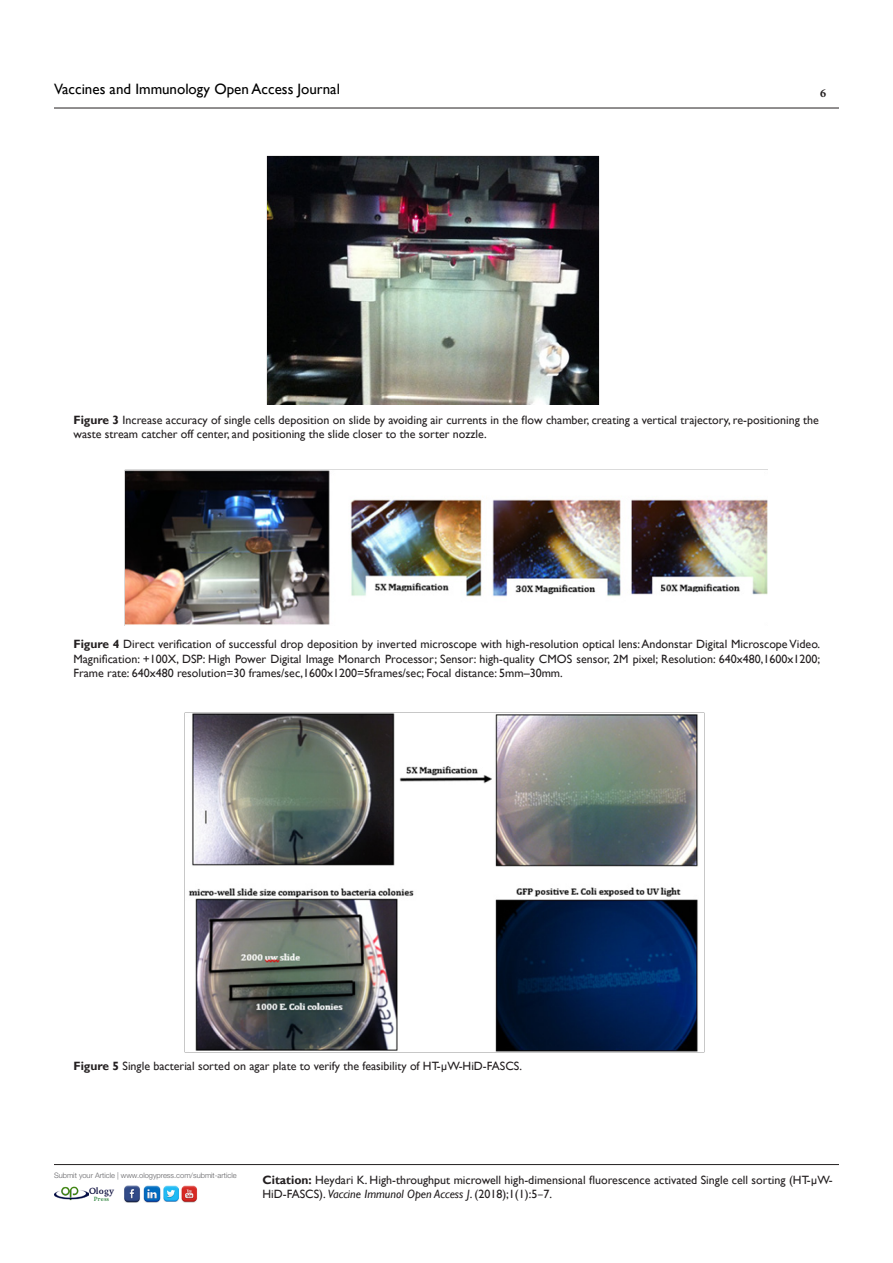
<style>
.page{position:relative;width:893px;height:1263px;background:#fff}
.page>*{position:absolute;margin:0;border:0;box-sizing:border-box;transform-origin:0 0}
.t1{font:15px "Gill Sans";color:#000}
.t2{font:12px/14.4px "Gill Sans";color:#231f20}
.t3{font:700 12px "Minion Pro";color:#231f20}
.t4{font:700 9px "Kelvinch";color:#101141}
.t5{font:300 7.5px "Helvetica Neue LT Std";color:#636366}
.t6{font:700 6px "Kelvinch";color:#31853f}
.s1{font-weight:700}
.s2{font-style:italic}
.s3{font-family:"Cambria"}
</style>
<div class="page">
<hr style="left:54px;top:108px;width:785px;height:1px;background:#231f20">
<hr style="left:54px;top:1164px;width:785px;height:1px;background:#231f20">
<img style="left:54px;top:1186px;width:35px;height:15px">
<img style="left:124px;top:1186px;width:16px;height:16px">
<img style="left:144px;top:1186px;width:16px;height:16px">
<img style="left:164px;top:1186px;width:34px;height:16px">
<img style="left:267px;top:155px;width:332px;height:250px">
<img style="left:125px;top:470px;width:643px;height:155px">
<img style="left:184px;top:712px;width:520px;height:340px">
<p class="t1" style="left:54px;top:80px;width:287px">Vaccines and Immunology Open Access Journal</p>
<p class="t3" style="left:820px;top:85px;width:7px">6</p>
<p class="t2" style="left:73px;top:412px;width:747px"><span class="s1">Figure 3</span> Increase accuracy of single cells deposition on slide by avoiding air currents in the flow chamber, creating a vertical trajectory, re-positioning the waste stream catcher off center, and positioning the slide closer to the sorter nozzle.</p>
<p class="t2" style="left:73px;top:637px;width:748px;text-align:justify"><span class="s1">Figure 4</span> Direct verification of successful drop deposition by inverted microscope with high-resolution optical lens: Andonstar Digital Microscope Video.<br>Magnification: +100X, DSP: High Power Digital Image Monarch Processor; Sensor: high-quality CMOS sensor, 2M pixel; Resolution: 640x480,1600x1200; Frame rate: 640x480 resolution=30 frames/sec,1600x1200=5frames/sec; Focal distance: 5mm–30mm.</p>
<p class="t2" style="left:73px;top:1059px;width:450px"><span class="s1">Figure 5</span> Single bacterial sorted on agar plate to verify the feasibility of HT-μW-HiD-FASCS.</p>
<p class="t5" style="left:54px;top:1170px;width:184px">Submit your Article | www.ologypress.com/submit-article</p>
<p class="t4" style="left:89px;top:1184px;width:27px">Ology</p>
<p class="t6" style="left:94px;top:1194px;width:17px">Press</p>
<p class="t2" style="left:262px;top:1172px;width:572px"><span class="s1">Citation:</span> Heydari K. High-throughput microwell high-dimensional fluorescence activated Single cell sorting (HT-μW-<br>HiD-FASCS). <span class="s2">Vaccine Immunol Open Access J</span>. (2018);1(1):5<span class="s3">–</span>7.</p>
</div>
